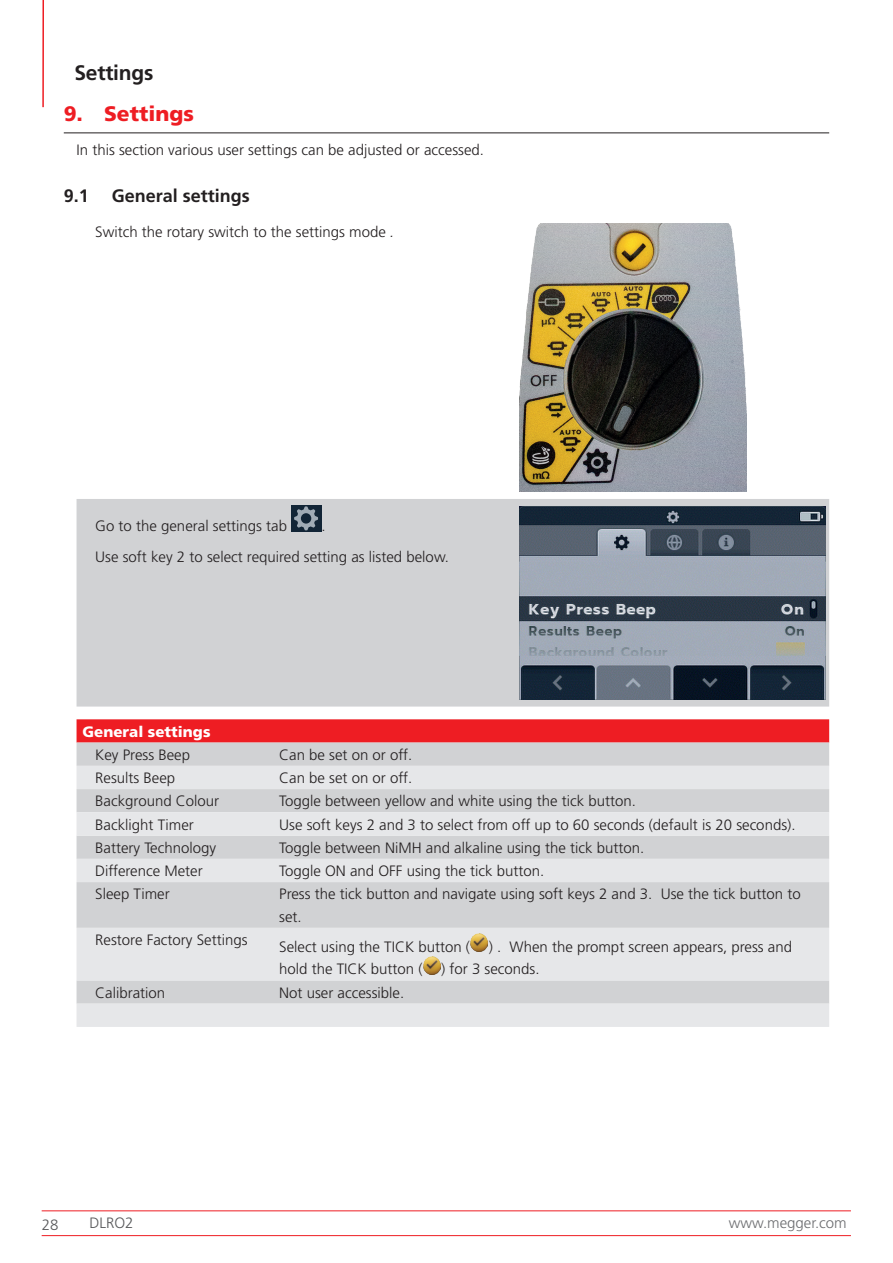
<style>
.page{position:relative;width:893px;height:1263px;background:#fff}
.page>*{position:absolute;margin:0;border:0;box-sizing:border-box;transform-origin:0 0}
.t1{font:900 21px "Frutiger LT Pro";color:#ee1d23}
.t2{font:700 21px "Frutiger LT Pro";letter-spacing:-.01em;color:#231f20}
.t3{font:700 18px "Frutiger LT Pro";color:#231f20}
.t4{font:300 15px/22.5px "Frutiger LT Pro";color:#231f20}
.t5{font:900 15px "Frutiger LT Pro";color:#fff}
.t6{font:300 15px "Frutiger LT Pro";color:#6c6d70}
.t7{font:300 15px "Frutiger LT Pro";color:#57585a}
.t8{font:5.1px "Myriad Pro";color:#000001}
.s1{font-style:italic}
</style>
<div class="page">
<hr style="left:64px;top:133px;width:765px;height:1px;background:#231f20">
<div style="left:77px;top:499px;width:752px;height:207px;background:#d1d2d4"></div>
<img style="left:519px;top:223px;width:228px;height:268px">
<div style="left:291px;top:505px;width:30px;height:26px;background:#122536"></div>
<svg style="left:294px;top:506px;width:24px;height:24px"></svg>
<img style="left:519px;top:506px;width:306px;height:193px">
<div style="left:77px;top:719px;width:752px;height:23px;background:#ee1d23"></div>
<svg style="left:77px;top:742px;width:752px;height:24px;background:#d2d0d2"></svg>
<svg style="left:77px;top:766px;width:752px;height:261px;background:#dcdddf"></svg>
<img style="left:470px;top:934px;width:18px;height:18px">
<img style="left:423px;top:956px;width:17px;height:18px">
<hr style="left:42px;top:0;width:2px;height:107px;background:#ee1d23">
<hr style="left:42px;top:1210px;width:809px;height:1px;background:#ee1d23">
<hr style="left:42px;top:1235px;width:809px;height:1px;background:#ee1d23">
<h1 class="t2" style="left:74px;top:60px;width:81px">Settings</h1>
<h1 class="t1" style="left:64px;top:101px;width:132px">9. Settings</h1>
<p class="t4" style="left:77px;top:139px;width:409px">In this section various user settings can be adjusted or accessed.</p>
<p class="t3" style="left:64px;top:185px;width:27px">9.1</p>
<p class="t3" style="left:112px;top:185px;width:140px">General settings</p>
<p class="t4" style="left:95px;top:220px;width:300px">Switch the rotary switch to the settings mode <span class="s1">.</span></p>
<p class="t8" style="left:296px;top:146px;width:45px">Megger DLR02 icons</p>
<p class="t4" style="left:95px;top:515px;width:193px">Go to the general settings tab</p>
<p class="t4" style="left:95px;top:511px;width:355px;line-height:31px;text-indent:226px">.<br>Use soft key 2 to select required setting as listed below.</p>
<p class="t5" style="left:83px;top:722px;width:129px">General settings</p>
<p class="t4" style="left:95px;top:743px;width:96px">Key Press Beep</p>
<p class="t4" style="left:279px;top:743px;width:135px">Can be set on or off.</p>
<p class="t4" style="left:95px;top:767px;width:82px">Results Beep</p>
<p class="t4" style="left:279px;top:767px;width:135px">Can be set on or off.</p>
<p class="t4" style="left:95px;top:790px;width:125px">Background Colour</p>
<p class="t4" style="left:279px;top:790px;width:358px">Toggle between yellow and white using the tick button.</p>
<p class="t4" style="left:95px;top:813px;width:100px">Backlight Timer</p>
<p class="t4" style="left:279px;top:813px;width:518px">Use soft keys 2 and 3 to select from off up to 60 seconds (default is 20 seconds).</p>
<p class="t4" style="left:95px;top:836px;width:122px">Battery Technology</p>
<p class="t4" style="left:279px;top:836px;width:367px">Toggle between NiMH and alkaline using the tick button.</p>
<p class="t4" style="left:95px;top:860px;width:109px">Difference Meter</p>
<p class="t4" style="left:279px;top:860px;width:267px">Toggle ON and OFF using the tick button.</p>
<p class="t4" style="left:95px;top:883px;width:76px">Sleep Timer</p>
<p class="t4" style="left:279px;top:883px;width:523px">Press the tick button and navigate using soft keys 2 and 3. Use the tick button to set.</p>
<p class="t4" style="left:95px;top:929px;width:154px">Restore Factory Settings</p>
<p class="t4" style="left:279px;top:935px;width:514px">Select using the TICK button ( ) . When the prompt screen appears, press and hold the TICK button ( ) for 3 seconds.</p>
<p class="t4" style="left:95px;top:981px;width:72px">Calibration</p>
<p class="t4" style="left:279px;top:981px;width:127px">Not user accessible.</p>
<p class="t7" style="left:42px;top:1215px;width:18px">28</p>
<p class="t7" style="left:89px;top:1214px;width:46px">DLRO2</p>
<p class="t6" style="left:729px;top:1214px;width:119px">www.megger.com</p>
</div>
